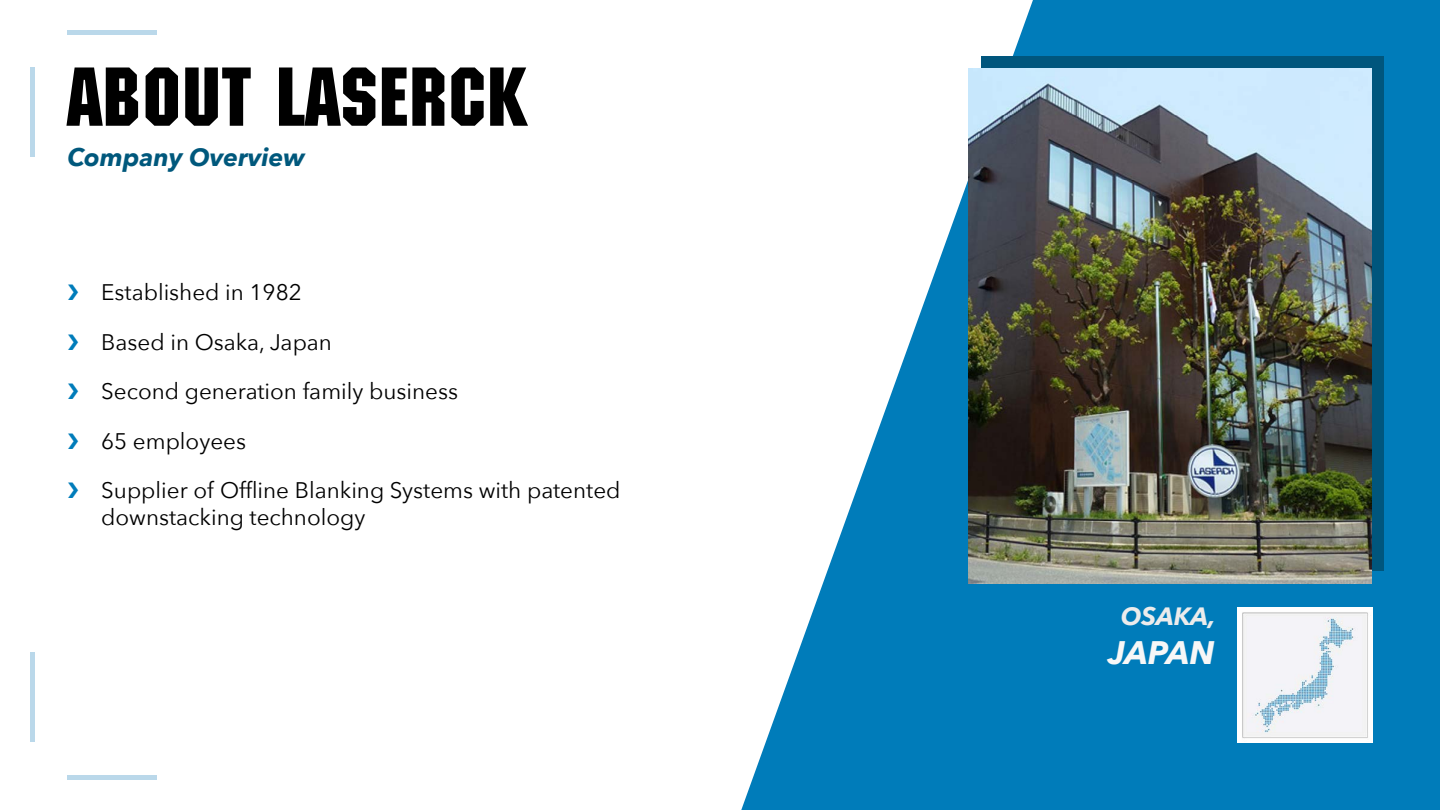
<style>
.page{position:relative;width:1440px;height:810px;background:#fff}
.page>*{position:absolute;margin:0;border:0;box-sizing:border-box;transform-origin:0 0}
.t1{font:81.25px "Machine Std";letter-spacing:.01em;color:#000}
.t2{font:italic 700 32.5px "Avenir Next";letter-spacing:-.01em;color:#f7f7f7}
.t3{font:italic 700 25px "Avenir Next";color:#00587c}
.t4{font:italic 700 25px "Avenir Next";color:#ececec}
.t5{font:22.5px/49.5px "Avenir Next";color:#000}
</style>
<div class="page">
<svg style="left:741px;top:0;width:699px;height:810px;fill:#007cba"></svg>
<hr style="left:68px;top:30px;width:90px;height:4px;background:#bad8ea">
<div style="left:68px;top:775px;width:90px;height:5px;background:#bad8ea"></div>
<div style="left:30px;top:652px;width:5px;height:90px;background:#bad8ea"></div>
<div style="left:30px;top:68px;width:5px;height:90px;background:#bad8ea"></div>
<div style="left:981px;top:56px;width:403px;height:515px;background:#00567d"></div>
<img style="left:969px;top:69px;width:402px;height:515px">
<img style="left:1238px;top:608px;width:134px;height:135px">
<h1 class="t1" style="left:68px;top:50px;width:461px">ABOUT LASERCK</h1>
<p class="t3" style="left:68px;top:136px;width:239px">Company Overview</p>
<p class="t5" style="left:101px;top:267px;width:202px">Established in 1982</p>
<p class="t5" style="left:101px;top:316px;width:232px">Based in Osaka, Japan</p>
<p class="t5" style="left:101px;top:366px;width:358px">Second generation family business<br>65 employees</p>
<p class="t5" style="left:101px;top:476px;width:521px;line-height:27px">Supplier of Offline Blanking Systems with patented downstacking technology</p>
<p class="t4" style="left:1121px;top:595px;width:97px">OSAKA,</p>
<h2 class="t2" style="left:1108px;top:625px;width:108px">JAPAN</h2>
</div>
